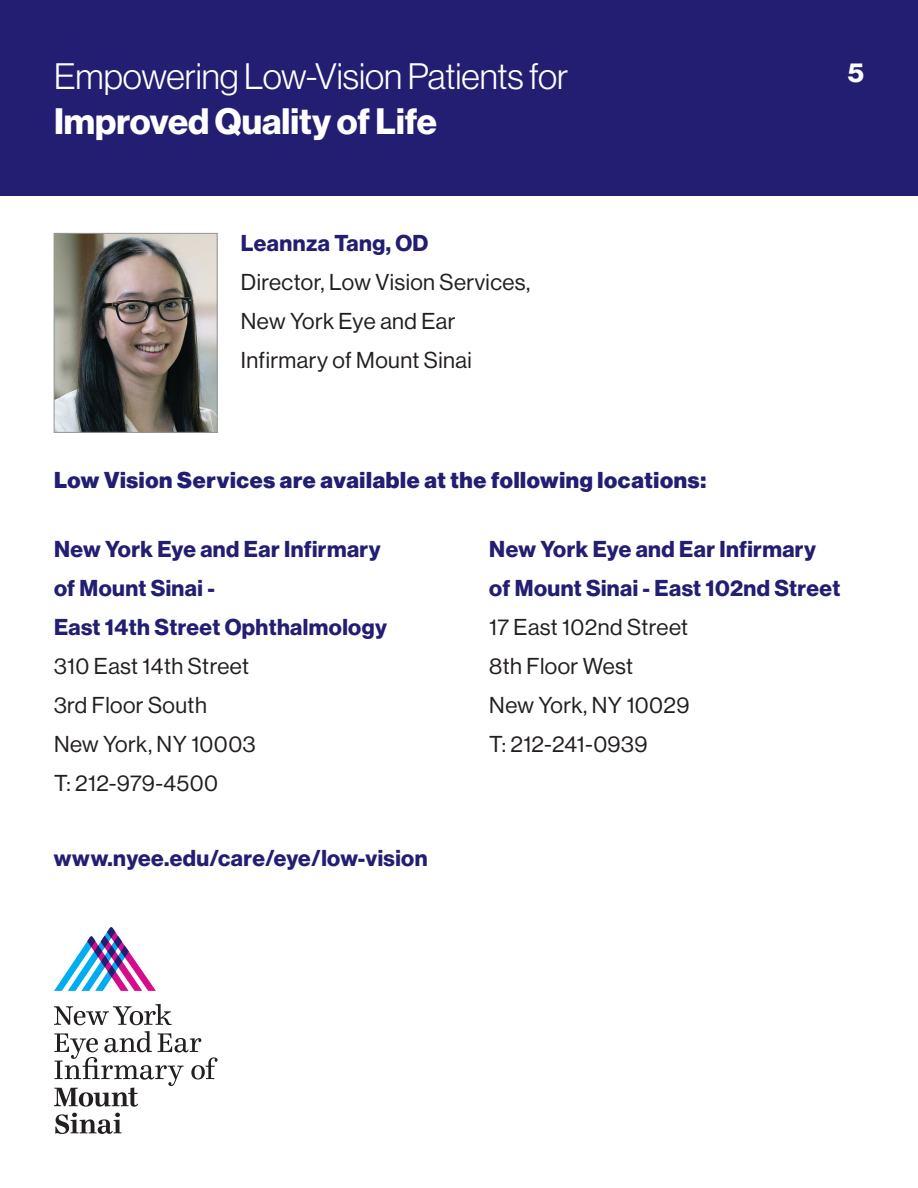
<style>
.page{position:relative;width:918px;height:1188px;background:#fff}
.page>*{position:absolute;margin:0;border:0;box-sizing:border-box;transform-origin:0 0}
.t1{font:36px "N Haas Grotesk DS Std 45 Lt";color:#fff}
.t2{font:36px "N Haas Grotesk DS Std 75 Bd";color:#fff}
.t3{font:27px "N Haas Grotesk DS Std 75 Bd";color:#fff}
.t4{font:22.5px/39px "N Haas Grotesk DS Std 55 Rg";letter-spacing:.02em;color:#231f20}
.t5{font:22.5px/39px "N Haas Grotesk DS Std 75 Bd";letter-spacing:.02em;color:#221e72}
.t6{font:22.5px "N Haas Grotesk DS Std 95 Blk";letter-spacing:.03em;color:#221e72}
</style>
<div class="page">
<div style="left:0;top:0;width:918px;height:196px;background:#221e72"></div>
<svg style="left:54px;top:927px;width:102px;height:64px"></svg>
<svg style="left:54px;top:1004px;width:118px;height:21px"></svg>
<svg style="left:54px;top:1031px;width:164px;height:76px"></svg>
<svg style="left:55px;top:1113px;width:66px;height:21px"></svg>
<img style="left:56px;top:235px;width:160px;height:196px">
<div style="left:54px;top:233px;width:164px;height:200px;border:1px solid #939598"></div>
<h1 class="t1" style="left:54px;top:56px;width:516px">Empowering Low-Vision Patients for</h1>
<h1 class="t2" style="left:54px;top:101px;width:385px">Improved Quality of Life</h1>
<p class="t5" style="left:241px;top:224px;width:189px">Leannza Tang, OD</p>
<p class="t4" style="left:241px;top:262px;width:291px">Director, Low Vision Services,<br>New York Eye and Ear<br>Infirmary of Mount Sinai</p>
<p class="t3" style="left:848px;top:57px;width:18px">5</p>
<p class="t6" style="left:54px;top:466px;width:654px">Low Vision Services are available at the following locations:</p>
<p class="t5" style="left:54px;top:530px;width:335px">New York Eye and Ear Infirmary of Mount Sinai -<br>East 14th Street Ophthalmology</p>
<p class="t4" style="left:54px;top:646px;width:203px">310 East 14th Street<br>3rd Floor South<br>New York, NY 10003<br>T: 212-979-4500</p>
<p class="t5" style="left:54px;top:839px;width:375px">www.nyee.edu/care/eye/low-vision</p>
<p class="t5" style="left:489px;top:530px;width:352px">New York Eye and Ear Infirmary of Mount Sinai - East 102nd Street</p>
<p class="t4" style="left:489px;top:608px;width:202px">17 East 102nd Street<br>8th Floor West<br>New York, NY 10029<br>T: 212-241-0939</p>
</div>
